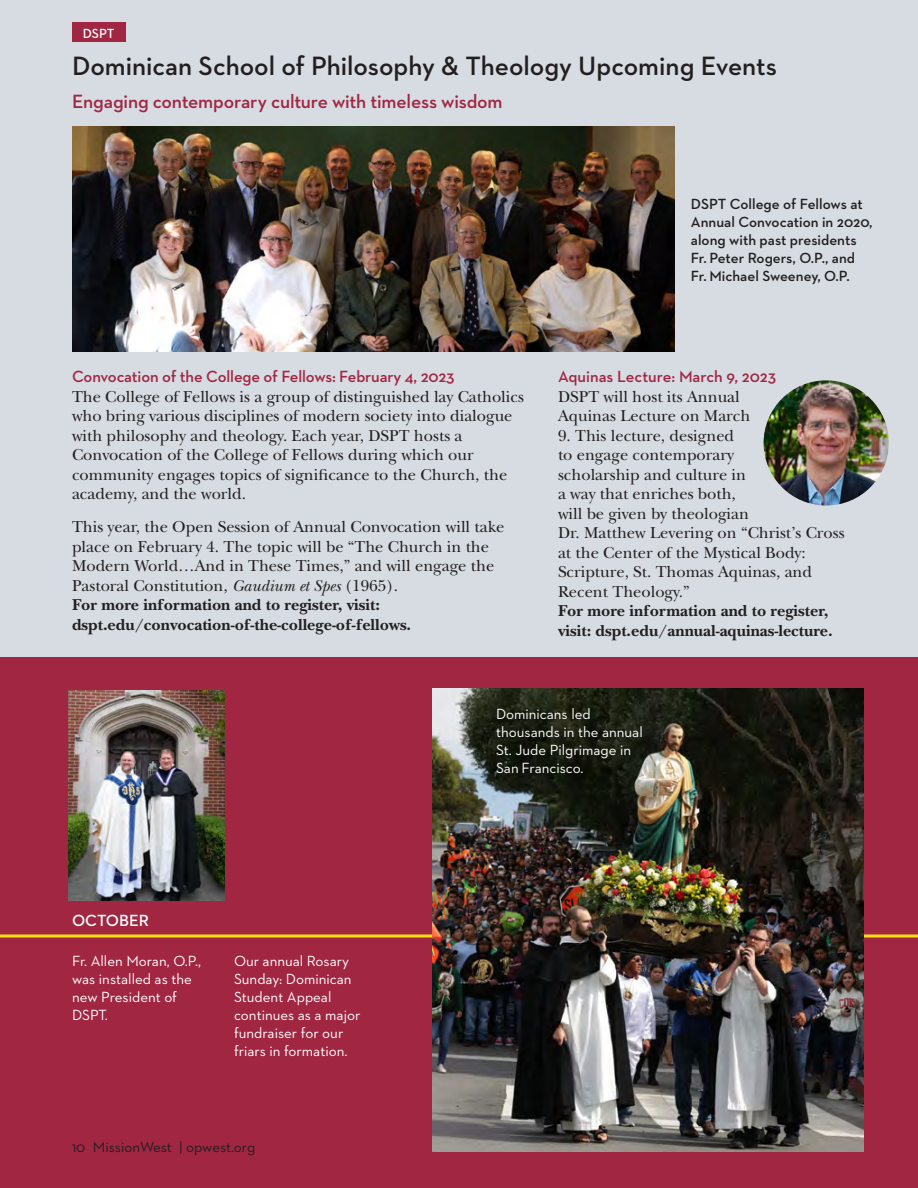
<style>
.page{position:relative;width:918px;height:1188px;background:#fff}
.page>*{position:absolute;margin:0;border:0;box-sizing:border-box;transform-origin:0 0}
.t1{font:600 27px "Neutraface 2 Text";color:#231f20}
.t2{font:600 19.5px "Neutraface 2 Text";letter-spacing:-.01em;color:#a02642}
.t3{font:16.5px/19.5px "New Baskerville Std";color:#231f20}
.t4{font:600 16.5px "Neutraface 2 Text";letter-spacing:-.01em;color:#a02642}
.t5{font:700 16.5px/19.5px "New Baskerville Std";color:#231f20}
.t6{font:600 16.5px "Neutraface 2 Text";color:#fff}
.t7{font:15px/18px "Neutraface 2 Text";color:#fff}
.t8{font:600 15px/18px "Neutraface 2 Text";color:#231f20}
.t9{font:15px "Neutraface 2 Text";color:#231f20}
.t10{font:600 13.5px "Neutraface 2 Text";color:#fff}
.s1{font-style:italic}
.s2{font-weight:700}
</style>
<div class="page">
<div style="left:0;top:657px;width:918px;height:531px;background:#a02642"></div>
<div style="left:0;top:0;width:918px;height:657px;background:#d7dce3"></div>
<svg style="left:0;top:934px;width:918px;height:4px;background:#e3b122"></svg>
<img style="left:68px;top:691px;width:157px;height:209px">
<img style="left:764px;top:380px;width:125px;height:126px;border-radius:63px">
<img style="left:433px;top:688px;width:430px;height:464px">
<img style="left:72px;top:126px;width:603px;height:225px">
<div style="left:72px;top:22px;width:53px;height:20px;background:#a02642"></div>
<p class="t10" style="left:83px;top:25px;width:33px">DSPT</p>
<h1 class="t1" style="left:72px;top:49px;width:707px">Dominican School of Philosophy &amp; Theology Upcoming Events</h1>
<p class="t2" style="left:72px;top:89px;width:432px">Engaging contemporary culture with timeless wisdom</p>
<p class="t8" style="left:691px;top:194px;width:183px">DSPT College of Fellows at<br>Annual Convocation in 2020, along with past presidents<br>Fr. Peter Rogers, O.P., and<br>Fr. Michael Sweeney, O.P.</p>
<p class="t4" style="left:72px;top:366px;width:384px">Convocation of the College of Fellows: February 4, 2023</p>
<p class="t3" style="left:72px;top:387px;width:454px">The College of Fellows is a group of distinguished lay Catholics who bring various disciplines of modern society into dialogue with philosophy and theology. Each year, DSPT hosts a Convocation of the College of Fellows during which our community engages topics of significance to the Church, the academy, and the world.</p>
<p class="t3" style="left:72px;top:517px;width:434px">This year, the Open Session of Annual Convocation will take place on February 4. The topic will be “The Church in the Modern World…And in These Times,” and will engage the Pastoral Constitution, <span class="s1">Gaudium et Spes</span> (1965).<br><span class="s2">For more information and to register, visit: dspt.edu/convocation-of-the-college-of-fellows.</span></p>
<p class="t4" style="left:558px;top:366px;width:220px">Aquinas Lecture: March 9, 2023</p>
<p class="t3" style="left:558px;top:387px;width:194px">DSPT will host its Annual<br>Aquinas Lecture on March</p>
<p class="t3" style="left:558px;top:426px;width:288px">9. This lecture, designed<br>to engage contemporary<br>scholarship and culture in<br>a way that enriches both,<br>will be given by theologian<br>Dr. Matthew Levering on “Christ’s Cross at the Center of the Mystical Body:<br>Scripture, St. Thomas Aquinas, and<br>Recent Theology.”</p>
<p class="t5" style="left:558px;top:601px;width:276px">For more information and to register, visit: dspt.edu/annual-aquinas-lecture.</p>
<p class="t6" style="left:72px;top:910px;width:78px">OCTOBER</p>
<p class="t7" style="left:72px;top:951px;width:131px">Fr. Allen Moran, O.P., was installed as the new President of<br>DSPT.</p>
<p class="t7" style="left:234px;top:951px;width:128px">Our annual Rosary<br>Sunday: Dominican<br>Student Appeal continues as a major fundraiser for our friars in formation.</p>
<p class="t9" style="left:72px;top:1138px;width:185px">10 MissionWest | opwest.org</p>
<p class="t7" style="left:496px;top:704px;width:148px">Dominicans led thousands in the annual<br>St. Jude Pilgrimage in<br>San Francisco.</p>
</div>
